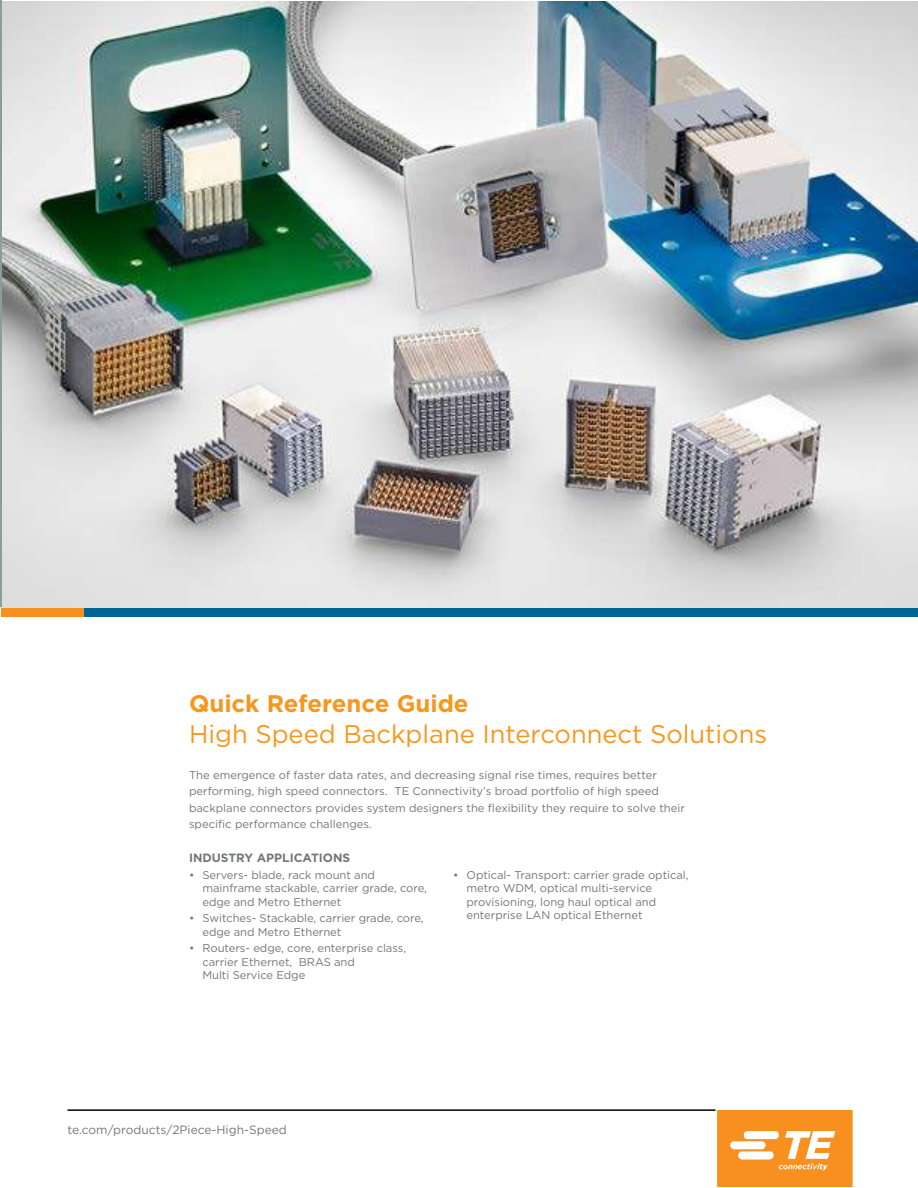
<style>
.page{position:relative;width:918px;height:1188px;background:#fff}
.page>*{position:absolute;margin:0;border:0;box-sizing:border-box;transform-origin:0 0}
.t1{font:25.5px "Gotham";color:#f7971c}
.t2{font:700 24px "Gotham";color:#f7971c}
.t3{font:12px "Gotham";color:#747678}
.t4{font:700 12px "Gotham";color:#747678}
.t5{font:11.25px/13.5px "Gotham";letter-spacing:-.005em;color:#747678}
</style>
<div class="page">
<img style="left:0;top:2px;width:918px;height:606px">
<hr style="left:0;top:0;width:1px;height:606px;background:#889f99">
<hr style="left:68px;top:1109px;width:648px;height:2px;background:#000">
<div style="left:2px;top:609px;width:87px;height:8px;background:#f7901e"></div>
<div style="left:84px;top:609px;width:833px;height:8px;background:#006494"></div>
<img style="left:717px;top:1110px;width:135px;height:77px">
<h2 class="t2" style="left:189px;top:693px;width:281px">Quick Reference Guide</h2>
<h1 class="t1" style="left:189px;top:722px;width:580px">High Speed Backplane Interconnect Solutions</h1>
<p class="t5" style="left:189px;top:767px;width:498px;line-height:16.5px">The emergence of faster data rates, and decreasing signal rise times, requires better performing, high speed connectors. TE Connectivity’s broad portfolio of high speed backplane connectors provides system designers the flexibility they require to solve their specific performance challenges.</p>
<p class="t4" style="left:189px;top:853px;width:163px">INDUSTRY APPLICATIONS</p>
<p class="t5" style="left:202px;top:869px;width:226px;text-indent:-14px">• Servers- blade, rack mount and mainframe stackable, carrier grade, core, edge and Metro Ethernet</p>
<p class="t5" style="left:202px;top:912px;width:223px;text-indent:-14px">• Switches- Stackable, carrier grade, core, edge and Metro Ethernet</p>
<p class="t5" style="left:202px;top:942px;width:205px;text-indent:-14px">• Routers- edge, core, enterprise class, carrier Ethernet, BRAS and<br>Multi Service Edge</p>
<p class="t5" style="left:467px;top:869px;width:224px;text-indent:-14px">• Optical- Transport: carrier grade optical, metro WDM, optical multi-service provisioning, long haul optical and enterprise LAN optical Ethernet</p>
<p class="t3" style="left:68px;top:1124px;width:221px">te.com/products/2Piece-High-Speed</p>
</div>
